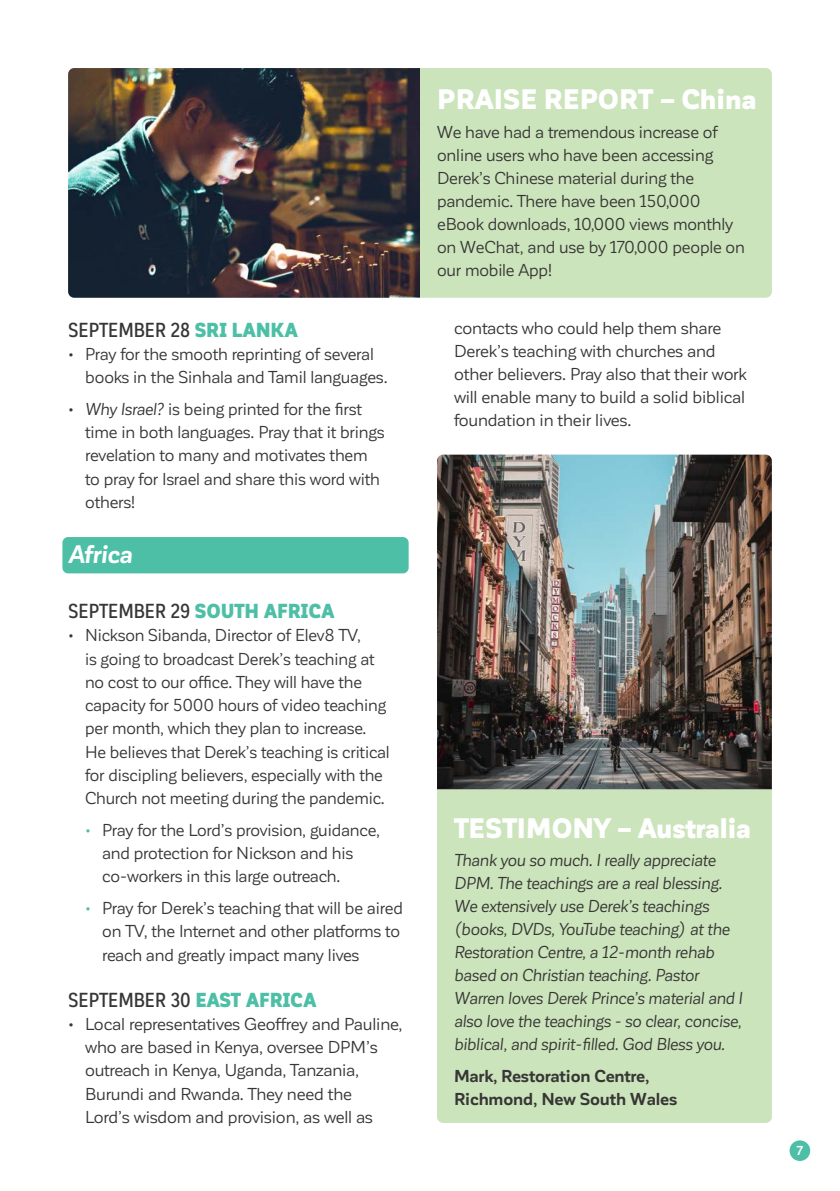
<style>
.page{position:relative;width:840px;height:1191px;background:#fff}
.page>*{position:absolute;margin:0;border:0;box-sizing:border-box;transform-origin:0 0}
.t1{font:900 27.8px "Corporative Sans";letter-spacing:-.005em;color:#fff;scale:.95 1}
.t2{font:900 27.8px "Corporative Sans";letter-spacing:-.005em;color:#fff}
.t3{font:italic 700 25px "Corporative Sans";letter-spacing:-.015em;color:#fff}
.t4{font:500 20px "Corporative Sans Alt Cnd";letter-spacing:.005em;color:#373535}
.t5{font:17px/23.2px "Corporative Sans";letter-spacing:-.01em;color:#373535}
.t6{font:italic 17px/23px "Corporative Sans";letter-spacing:-.01em;color:#373535}
.t7{font:700 17px/23px "Corporative Sans";letter-spacing:-.01em;color:#373535}
.t8{font:700 12.8px "Corporative Sans";color:#fff}
.s1{font-weight:900;color:#4dbfa6}
.s2{font-style:italic}
.s3{color:#4dbfa6}
</style>
<div class="page">
<div style="left:789px;top:1140px;width:20px;height:21px;background:#4dbfa6;border-radius:50%"></div>
<div style="left:437px;top:751px;width:334px;height:372px;background:#cbe4bb;border-radius:6px"></div>
<img style="left:437px;top:454px;width:334px;height:335px">
<div style="left:68px;top:68px;width:703px;height:230px;background:#cbe4bb;border-radius:6px"></div>
<div style="left:62px;top:537px;width:346px;height:36px;background:#4dbfa6;border-radius:6px"></div>
<img style="left:68px;top:68px;width:352px;height:230px">
<p class="t4" style="left:68px;top:319px;width:231px">SEPTEMBER 28 <span class="s1">SRI LANKA</span></p>
<p class="t5" style="left:85px;top:342px;width:304px;text-indent:-17px">• Pray for the smooth reprinting of several books in the Sinhala and Tamil languages.</p>
<p class="t5" style="left:85px;top:397px;width:301px;text-indent:-17px">• <span class="s2">Why Israel?</span> is being printed for the first time in both languages. Pray that it brings revelation to many and motivates them to pray for Israel and share this word with others!</p>
<h2 class="t3" style="left:68px;top:540px;width:66px">Africa</h2>
<p class="t4" style="left:68px;top:600px;width:268px">SEPTEMBER 29 <span class="s1">SOUTH AFRICA</span></p>
<p class="t5" style="left:85px;top:624px;width:306px;text-indent:-17px">• Nickson Sibanda, Director of Elev8 TV,<br>is going to broadcast Derek’s teaching at no cost to our office. They will have the capacity for 5000 hours of video teaching per month, which they plan to increase.<br>He believes that Derek’s teaching is critical for discipling believers, especially with the Church not meeting during the pandemic.</p>
<p class="t5" style="left:102px;top:818px;width:279px;text-indent:-17px"><span class="s3">•</span> Pray for the Lord’s provision, guidance, and protection for Nickson and his co-workers in this large outreach.</p>
<p class="t5" style="left:102px;top:896px;width:302px;text-indent:-17px"><span class="s3">•</span> Pray for Derek’s teaching that will be aired on TV, the Internet and other platforms to reach and greatly impact many lives</p>
<p class="t4" style="left:68px;top:989px;width:250px">SEPTEMBER 30 <span class="s1">EAST AFRICA</span></p>
<p class="t5" style="left:85px;top:1012px;width:319px;text-indent:-17px">• Local representatives Geoffrey and Pauline, who are based in Kenya, oversee DPM’s outreach in Kenya, Uganda, Tanzania, Burundi and Rwanda. They need the<br>Lord’s wisdom and provision, as well as</p>
<h1 class="t2" style="left:437px;top:84px;width:321px">PRAISE REPORT – China</h1>
<p class="t5" style="left:437px;top:120px;width:309px">We have had a tremendous increase of online users who have been accessing Derek’s Chinese material during the pandemic. There have been 150,000 eBook downloads, 10,000 views monthly on WeChat, and use by 170,000 people on our mobile App!</p>
<p class="t5" style="left:454px;top:317px;width:294px">contacts who could help them share Derek’s teaching with churches and other believers. Pray also that their work will enable many to build a solid biblical foundation in their lives.</p>
<h1 class="t1" style="left:454px;top:812px;width:314px">TESTIMONY – Australia</h1>
<p class="t6" style="left:454px;top:849px;width:290px">Thank you so much. I really appreciate DPM. The teachings are a real blessing.<br>We extensively use Derek’s teachings (books, DVDs, YouTube teaching) at the Restoration Centre, a 12-month rehab based on Christian teaching. Pastor Warren loves Derek Prince’s material and I also love the teachings - so clear, concise, biblical, and spirit-filled. God Bless you.</p>
<p class="t7" style="left:454px;top:1064px;width:224px">Mark, Restoration Centre,<br>Richmond, New South Wales</p>
<p class="t8" style="left:796px;top:1143px;width:7px">7</p>
</div>
